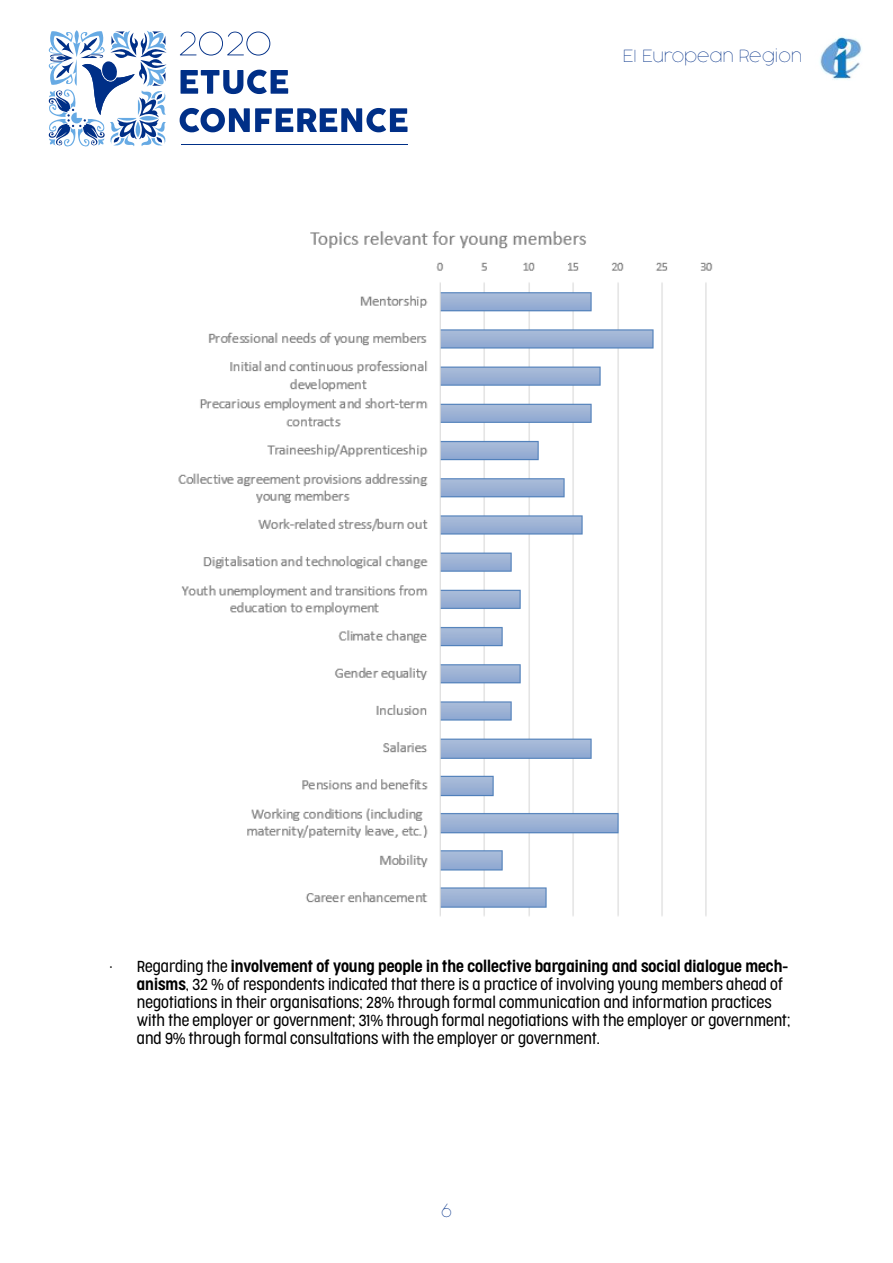
<style>
.page{position:relative;width:893px;height:1263px;background:#fff}
.page>*{position:absolute;margin:0;border:0;box-sizing:border-box;transform-origin:0 0}
.t1{font:100 18px "Cocogoose Pro";color:#002f87}
.t2{font:100 16.5px "Cocogoose Pro";color:#002f87}
.t3{font:300 15px/18px "Cocogoose Condensed";color:#000}
.s1{font-style:inherit}
</style>
<div class="page">
<img style="left:820px;top:37px;width:42px;height:43px">
<svg style="left:180px;top:32px;width:90px;height:24px"></svg>
<svg style="left:181px;top:70px;width:107px;height:24px"></svg>
<svg style="left:180px;top:108px;width:227px;height:24px"></svg>
<svg style="left:48px;top:30px;width:119px;height:117px"></svg>
<hr style="left:181px;top:145px;width:226px;height:1px;background:#002f87">
<img style="left:178px;top:231px;width:535px;height:686px">
<p class="t2" style="left:623px;top:46px;width:181px">EI European Region</p>
<p class="t3" style="left:137px;top:958px;width:655px;text-indent:-27px">• Regarding the <span class="s1">involvement of young people in the collective bargaining and social dialogue mech&shy;anisms</span>, 32 % of respondents indicated that there is a practice of involving young members ahead of negotiations in their organisations; 28% through formal communication and information practices with the employer or government; 31% through formal negotiations with the employer or government; and 9% through formal consultations with the employer or government.</p>
<p class="t1" style="left:441px;top:1198px;width:12px">6</p>
</div>
